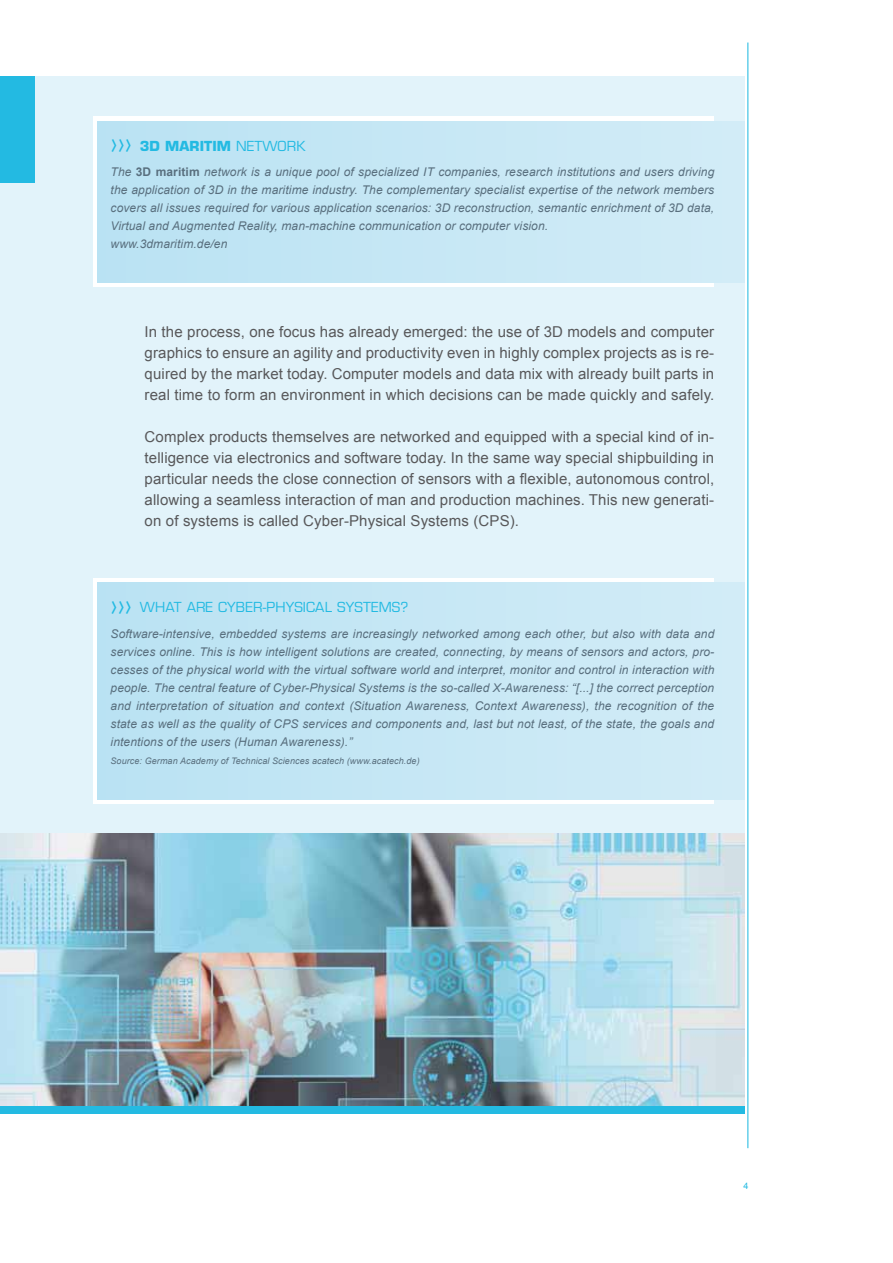
<style>
.page{position:relative;width:893px;height:1263px;background:#fff}
.page>*{position:absolute;margin:0;border:0;box-sizing:border-box;transform-origin:0 0}
.t1{font:15px/21px "Arial";letter-spacing:.01em;color:#58585a;text-align:justify}
.t2{font:13.5px "Eurostile LT Std";letter-spacing:.01em;color:#23bae2}
.t3{font:700 13.5px "Eurostile LT Std";letter-spacing:.01em;color:#23bae2}
.t4{font:italic 12px/18px "Arial";letter-spacing:.01em;color:#596f7e;text-align:justify}
.t5{font:italic 9px "Arial";letter-spacing:.01em;color:#596f7e}
.t6{font:9px "Arial";color:#23bae2}
.s1{font-weight:400;font-size:22.5px}
.s2{font-weight:400}
.s3{font-weight:700;font-style:normal}
.s4{font-size:22.5px}
</style>
<div class="page">
<div style="left:0;top:77px;width:744px;height:1037px;background:#e2f3fa"></div>
<hr style="left:747px;top:43px;width:1px;height:1105px;background:#23bae2">
<div style="left:0;top:77px;width:34px;height:106px;background:#23bae2"></div>
<div style="left:0;top:1106px;width:744px;height:8px;background:#23bae2"></div>
<svg style="left:94px;top:578px;width:620px;height:226px;background:#f2f9fc"></svg>
<div style="left:98px;top:583px;width:646px;height:216px;background:#c6e7f5"></div>
<div style="left:94px;top:117px;width:620px;height:170px;background:#fff"></div>
<div style="left:98px;top:121px;width:646px;height:162px;background:#c6e7f5"></div>
<img style="left:0;top:833px;width:744px;height:273px">
<p class="t3" style="left:111px;top:138px;width:197px"><span class="s1">›››</span> 3D MARITIM <span class="s2">NETWORK</span></p>
<p class="t4" style="left:111px;top:163px;width:605px;text-align:left">The <span class="s3">3D maritim</span> network is a unique pool of specialized IT companies, research institutions and users driving the application of 3D in the maritime industry. The complementary specialist expertise of the network members covers all issues required for various application scenarios: 3D reconstruction, semantic enrichment of 3D data, Virtual and Augmented Reality, man-machine communication or computer vision.<br>www.3dmaritim.de/en</p>
<p class="t1" style="left:145px;top:321px;width:571px">In the process, one focus has already emerged: the use of 3D models and computer graphics to ensure an agility and productivity even in highly complex projects as is re&shy;quired by the market today. Computer models and data mix with already built parts in real time to form an environment in which decisions can be made quickly and safely.</p>
<p class="t1" style="left:145px;top:426px;width:571px">Complex products themselves are networked and equipped with a special kind of in&shy;telligence via electronics and software today. In the same way special shipbuilding in particular needs the close connection of sensors with a flexible, autonomous control, allowing a seamless interaction of man and production machines. This new generati&shy;on of systems is called Cyber-Physical Systems (CPS).</p>
<p class="t2" style="left:111px;top:599px;width:299px"><span class="s4">›››</span> WHAT ARE CYBER-PHYSICAL SYSTEMS?</p>
<p class="t4" style="left:111px;top:625px;width:605px">Software-intensive, embedded systems are increasingly networked among each other, but also with data and services online. This is how intelligent solutions are created, connecting, by means of sensors and actors, pro&shy;cesses of the physical world with the virtual software world and interpret, monitor and control in interaction with people. The central feature of Cyber-Physical Systems is the so-called X-Awareness: “[...] the correct perception and interpretation of situation and context (Situation Awareness, Context Awareness), the recognition of the state as well as the quality of CPS services and components and, last but not least, of the state, the goals and intentions of the users (Human Awareness).”</p>
<p class="t5" style="left:111px;top:755px;width:311px">Source: German Academy of Technical Sciences acatech (www.acatech.de)</p>
<p class="t6" style="left:743px;top:1180px;width:7px">4</p>
</div>
